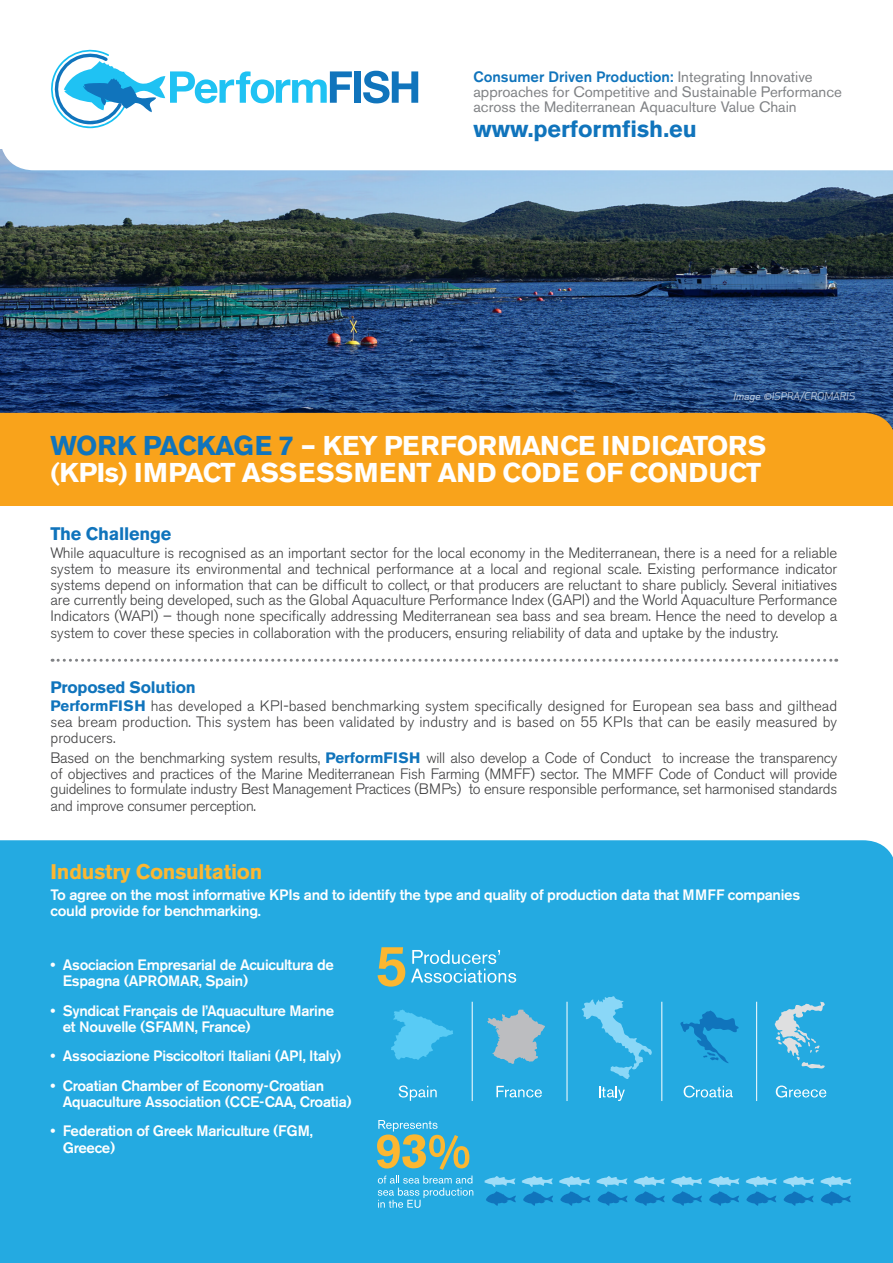
<style>
.page{position:relative;width:893px;height:1263px;background:#fff}
.page>*{position:absolute;margin:0;border:0;box-sizing:border-box;transform-origin:0 0}
.t1{font:700 27px/27px "Akzidenz Grotesk BE";letter-spacing:-.01em;color:#fff}
.t2{font:700 23.25px "Akzidenz Grotesk BE";color:#1074bc}
.t3{font:700 21px "Akzidenz Grotesk BE";letter-spacing:-.01em;color:#fcb731}
.t4{font:700 18px "Akzidenz Grotesk BE";letter-spacing:-.01em;color:#1074bc}
.t5{font:700 16.5px "Akzidenz Grotesk BE";letter-spacing:-.01em;color:#1074bc}
.t6{font:300 15px/15.9px "Akzidenz Grotesk BE";letter-spacing:-.01em;color:#3e3e3f;text-align:justify}
.t7{font:500 15px/16.5px "Akzidenz Grotesk BE";letter-spacing:-.02em;color:#fff}
.t8{font:15px/15px "Akzidenz Grotesk BE";color:#808285}
.t9{font:italic 10.5px "Apex New";color:#fff}
.s1{font-weight:500;color:#1074bc}
.s2{font-family:"Akzidenz Grotesk BE"}
.s3{color:#1074bc}
.s4{font-weight:700;color:#1074bc}
</style>
<div class="page">
<img style="left:0;top:170px;width:893px;height:243px">
<div style="left:0;top:957px;width:893px;height:306px;background:#24aae1"></div>
<div style="left:354px;top:71px;width:7px;height:32px;background:#1074bc"></div>
<svg style="left:363px;top:71px;width:55px;height:32px"></svg>
<svg style="left:51px;top:49px;width:301px;height:80px"></svg>
<div style="left:0;top:413px;width:893px;height:93px;background:#f9a31b"></div>
<div style="left:0;top:840px;width:893px;height:233px;background:#24aae1"></div>
<svg style="left:52px;top:659px;width:785px;height:3px"></svg>
<svg style="left:411px;top:950px;width:105px;height:33px"></svg>
<svg style="left:378px;top:947px;width:27px;height:39px"></svg>
<svg style="left:487px;top:1009px;width:58px;height:55px"></svg>
<svg style="left:391px;top:1009px;width:62px;height:51px"></svg>
<svg style="left:581px;top:996px;width:71px;height:83px"></svg>
<svg style="left:775px;top:1002px;width:50px;height:67px"></svg>
<svg style="left:399px;top:1085px;width:38px;height:16px"></svg>
<svg style="left:496px;top:1086px;width:46px;height:11px"></svg>
<svg style="left:599px;top:1086px;width:26px;height:15px"></svg>
<svg style="left:776px;top:1085px;width:50px;height:12px"></svg>
<svg style="left:684px;top:1085px;width:49px;height:12px"></svg>
<svg style="left:680px;top:1010px;width:59px;height:53px"></svg>
<hr style="left:472px;top:1002px;width:1px;height:99px;background:#fff">
<hr style="left:567px;top:1002px;width:1px;height:99px;background:#fff">
<hr style="left:661px;top:1002px;width:1px;height:99px;background:#fff">
<hr style="left:756px;top:1002px;width:1px;height:99px;background:#fff">
<svg style="left:377px;top:1120px;width:96px;height:88px"></svg>
<svg style="left:820px;top:1176px;width:31px;height:30px"></svg>
<svg style="left:484px;top:1176px;width:32px;height:30px"></svg>
<svg style="left:522px;top:1176px;width:31px;height:30px"></svg>
<svg style="left:559px;top:1176px;width:31px;height:30px"></svg>
<svg style="left:596px;top:1176px;width:32px;height:30px"></svg>
<svg style="left:634px;top:1176px;width:31px;height:30px"></svg>
<svg style="left:671px;top:1176px;width:31px;height:30px"></svg>
<svg style="left:708px;top:1176px;width:31px;height:30px"></svg>
<svg style="left:746px;top:1176px;width:31px;height:30px"></svg>
<svg style="left:783px;top:1176px;width:31px;height:30px"></svg>
<p class="t8" style="left:473px;top:69px;width:370px"><span class="s1">Consumer Driven Production:</span> Integrating Innovative approaches for Competitive and Sustainable Performance across the Mediterranean Aquaculture Value Chain</p>
<p class="t2" style="left:473px;top:115px;width:225px">www.performfish.eu</p>
<p class="t9" style="left:733px;top:390px;width:124px"><span class="s2">Image</span> ©ISPRA/CROMARIS</p>
<p class="t1" style="left:51px;top:432px;width:717px"><span class="s3">WORK PACKAGE 7</span> – KEY PERFORMANCE INDICATORS (KPIs) IMPACT ASSESSMENT AND CODE OF CONDUCT</p>
<p class="t4" style="left:51px;top:523px;width:122px">The Challenge</p>
<p class="t6" style="left:51px;top:545px;width:788px">While aquaculture is recognised as an important sector for the local economy in the Mediterranean, there is a need for a reliable system to measure its environmental and technical performance at a local and regional scale. Existing performance indicator systems depend on information that can be difficult to collect, or that producers are reluctant to share publicly. Several initiatives are currently being developed, such as the Global Aquaculture Performance Index (GAPI) and the World Aquaculture Performance Indicators (WAPI) – though none specifically addressing Mediterranean sea bass and sea bream. Hence the need to develop a system to cover these species in collaboration with the producers, ensuring reliability of data and uptake by the industry.</p>
<p class="t5" style="left:51px;top:678px;width:147px">Proposed Solution</p>
<p class="t6" style="left:51px;top:698px;width:788px"><span class="s4">PerformFISH</span> has developed a KPI-based benchmarking system specifically designed for European sea bass and gilthead sea bream production. This system has been validated by industry and is based on 55 KPIs that can be easily measured by producers.</p>
<p class="t6" style="left:51px;top:750px;width:788px">Based on the benchmarking system results, <span class="s4">PerformFISH</span> will also develop a Code of Conduct to increase the transparency of objectives and practices of the Marine Mediterranean Fish Farming (MMFF) sector. The MMFF Code of Conduct will provide guidelines to formulate industry Best Management Practices (BMPs) to ensure responsible performance, set harmonised standards and improve consumer perception.</p>
<p class="t3" style="left:51px;top:860px;width:213px">Industry Consultation</p>
<p class="t7" style="left:51px;top:886px;width:751px">To agree on the most informative KPIs and to identify the type and quality of production data that MMFF companies could provide for benchmarking.</p>
<p class="t7" style="left:63px;top:956px;width:273px;text-indent:-12px">• Asociacion Empresarial de Acuicultura de<br>Espagna (APROMAR, Spain)</p>
<p class="t7" style="left:63px;top:1002px;width:273px;text-indent:-12px">• Syndicat Français de l’Aquaculture Marine et Nouvelle (SFAMN, France)</p>
<p class="t7" style="left:51px;top:1048px;width:292px">• Associazione Piscicoltori Italiani (API, Italy)</p>
<p class="t7" style="left:63px;top:1077px;width:291px;text-indent:-12px">• Croatian Chamber of Economy-Croatian<br>Aquaculture Association (CCE-CAA, Croatia)</p>
<p class="t7" style="left:63px;top:1123px;width:252px;text-indent:-12px">• Federation of Greek Mariculture (FGM,<br>Greece)</p>
</div>
